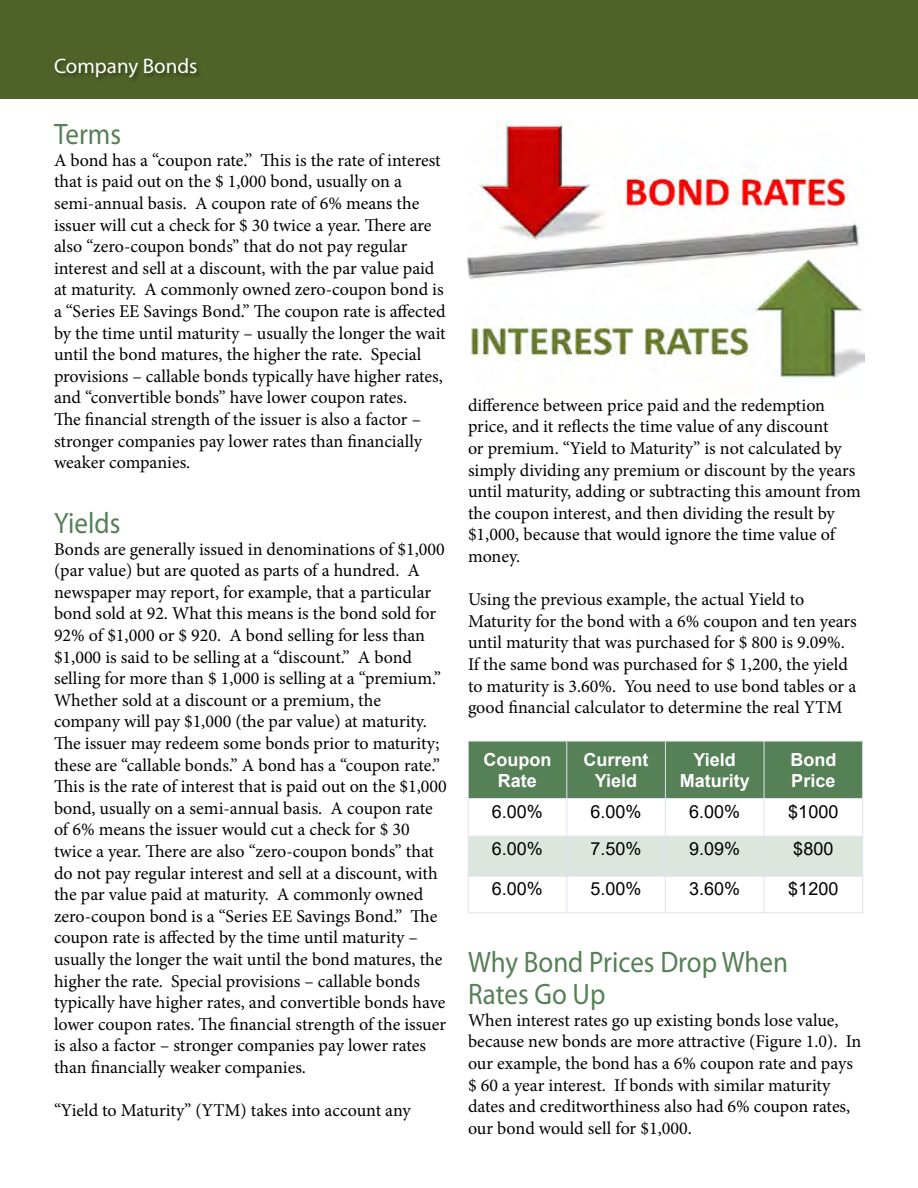
<style>
.page{position:relative;width:918px;height:1188px;background:#fff}
.page>*{position:absolute;margin:0;border:0;box-sizing:border-box;transform-origin:0 0}
.t1{font:29.7px/32.4px "Myriad Pro";color:#568056;scale:.91 1}
.t2{font:21px "Myriad Pro";color:#fff}
.t3{font:18px/21.6px "Minion Pro";letter-spacing:-.005em;color:#000}
.t4{font:18px "Arial";color:#000}
.t5{font:700 18px/21.6px "Arial";color:#fff;text-align:center}
</style>
<div class="page">
<div style="left:469px;top:742px;width:393px;height:56px;background:#568056"></div>
<div style="left:469px;top:837px;width:393px;height:39px;background:#dde6dd"></div>
<hr style="left:468px;top:741px;width:99px;height:1px;background:#dee3f3">
<hr style="left:468px;top:741px;width:1px;height:57px;background:#dee3f3">
<hr style="left:567px;top:741px;width:98px;height:1px;background:#dee3f3">
<hr style="left:567px;top:741px;width:1px;height:57px;background:#dee3f3">
<hr style="left:665px;top:741px;width:99px;height:1px;background:#dee3f3">
<hr style="left:665px;top:741px;width:1px;height:57px;background:#dee3f3">
<hr style="left:764px;top:741px;width:99px;height:1px;background:#dee3f3">
<hr style="left:764px;top:741px;width:1px;height:57px;background:#dee3f3">
<hr style="left:862px;top:741px;width:1px;height:57px;background:#dee3f3">
<hr style="left:468px;top:798px;width:99px;height:1px;background:#dee3f3">
<hr style="left:567px;top:798px;width:98px;height:1px;background:#dee3f3">
<hr style="left:665px;top:798px;width:99px;height:1px;background:#dee3f3">
<hr style="left:764px;top:798px;width:99px;height:1px;background:#dee3f3">
<hr style="left:468px;top:799px;width:1px;height:37px;background:#dee3f3">
<hr style="left:567px;top:799px;width:1px;height:37px;background:#dee3f3">
<hr style="left:665px;top:799px;width:1px;height:37px;background:#dee3f3">
<hr style="left:764px;top:799px;width:1px;height:37px;background:#dee3f3">
<hr style="left:862px;top:799px;width:1px;height:37px;background:#dee3f3">
<hr style="left:468px;top:836px;width:99px;height:1px;background:#dee3f3">
<hr style="left:468px;top:836px;width:1px;height:40px;background:#dee3f3">
<hr style="left:567px;top:836px;width:98px;height:1px;background:#dee3f3">
<hr style="left:567px;top:836px;width:1px;height:40px;background:#dee3f3">
<hr style="left:665px;top:836px;width:99px;height:1px;background:#dee3f3">
<hr style="left:665px;top:836px;width:1px;height:40px;background:#dee3f3">
<hr style="left:764px;top:836px;width:99px;height:1px;background:#dee3f3">
<hr style="left:764px;top:836px;width:1px;height:40px;background:#dee3f3">
<hr style="left:862px;top:836px;width:1px;height:40px;background:#dee3f3">
<hr style="left:468px;top:876px;width:99px;height:1px;background:#dee3f3">
<hr style="left:468px;top:876px;width:1px;height:37px;background:#dee3f3">
<hr style="left:567px;top:876px;width:98px;height:1px;background:#dee3f3">
<hr style="left:567px;top:876px;width:1px;height:37px;background:#dee3f3">
<hr style="left:665px;top:876px;width:99px;height:1px;background:#dee3f3">
<hr style="left:665px;top:876px;width:1px;height:37px;background:#dee3f3">
<hr style="left:764px;top:876px;width:99px;height:1px;background:#dee3f3">
<hr style="left:764px;top:876px;width:1px;height:37px;background:#dee3f3">
<hr style="left:862px;top:876px;width:1px;height:37px;background:#dee3f3">
<hr style="left:468px;top:913px;width:99px;height:1px;background:#dee3f3">
<hr style="left:567px;top:913px;width:98px;height:1px;background:#dee3f3">
<hr style="left:665px;top:913px;width:99px;height:1px;background:#dee3f3">
<hr style="left:764px;top:913px;width:99px;height:1px;background:#dee3f3">
<div style="left:0;top:0;width:918px;height:99px;background:#4f6328"></div>
<div style="left:55px;top:57px;width:146px;height:26px;background:#000;opacity:.35"></div>
<img style="left:468px;top:121px;width:396px;height:258px">
<p class="t2" style="left:54px;top:53px;width:145px">Company Bonds</p>
<h1 class="t1" style="left:54px;top:118px;width:75px">Terms</h1>
<p class="t3" style="left:54px;top:149px;width:393px">A bond has a “coupon rate.” This is the rate of interest that is paid out on the $ 1,000 bond, usually on a semi-annual basis. A coupon rate of 6% means the issuer will cut a check for $ 30 twice a year. There are also “zero-coupon bonds” that do not pay regular interest and sell at a discount, with the par value paid at maturity. A commonly owned zero-coupon bond is a “Series EE Savings Bond.” The coupon rate is affected by the time until maturity – usually the longer the wait until the bond matures, the higher the rate. Special provisions – callable bonds typically have higher rates, and “convertible bonds” have lower coupon rates.<br>The financial strength of the issuer is also a factor – stronger companies pay lower rates than financially weaker companies.</p>
<h1 class="t1" style="left:54px;top:506px;width:74px">Yields</h1>
<p class="t3" style="left:54px;top:538px;width:394px">Bonds are generally issued in denominations of $1,000 (par value) but are quoted as parts of a hundred. A newspaper may report, for example, that a particular bond sold at 92. What this means is the bond sold for 92% of $1,000 or $ 920. A bond selling for less than $1,000 is said to be selling at a “discount.” A bond selling for more than $ 1,000 is selling at a “premium.” Whether sold at a discount or a premium, the company will pay $1,000 (the par value) at maturity.<br>The issuer may redeem some bonds prior to maturity; these are “callable bonds.” A bond has a “coupon rate.” This is the rate of interest that is paid out on the $1,000 bond, usually on a semi-annual basis. A coupon rate of 6% means the issuer would cut a check for $ 30 twice a year. There are also “zero-coupon bonds” that do not pay regular interest and sell at a discount, with the par value paid at maturity. A commonly owned zero-coupon bond is a “Series EE Savings Bond.” The coupon rate is affected by the time until maturity – usually the longer the wait until the bond matures, the higher the rate. Special provisions – callable bonds typically have higher rates, and convertible bonds have lower coupon rates. The financial strength of the issuer is also a factor – stronger companies pay lower rates than financially weaker companies.</p>
<p class="t3" style="left:54px;top:1100px;width:358px">“Yield to Maturity” (YTM) takes into account any</p>
<p class="t3" style="left:468px;top:394px;width:394px">difference between price paid and the redemption price, and it reflects the time value of any discount<br>or premium. “Yield to Maturity” is not calculated by simply dividing any premium or discount by the years until maturity, adding or subtracting this amount from the coupon interest, and then dividing the result by $1,000, because that would ignore the time value of money.</p>
<p class="t3" style="left:468px;top:589px;width:390px">Using the previous example, the actual Yield to Maturity for the bond with a 6% coupon and ten years until maturity that was purchased for $ 800 is 9.09%.<br>If the same bond was purchased for $ 1,200, the yield to maturity is 3.60%. You need to use bond tables or a good financial calculator to determine the real YTM</p>
<p class="t5" style="left:484px;top:749px;width:69px">Coupon<br>Rate</p>
<p class="t5" style="left:584px;top:749px;width:66px">Current<br>Yield</p>
<p class="t5" style="left:680px;top:749px;width:72px">Yield<br>Maturity</p>
<p class="t5" style="left:790px;top:749px;width:47px;text-align:left">Bond<br>Price</p>
<p class="t4" style="left:492px;top:799px;width:53px">6.00%</p>
<p class="t4" style="left:591px;top:799px;width:53px">6.00%</p>
<p class="t4" style="left:689px;top:799px;width:53px">6.00%</p>
<p class="t4" style="left:788px;top:799px;width:52px">$1000</p>
<p class="t4" style="left:492px;top:837px;width:53px">6.00%</p>
<p class="t4" style="left:591px;top:837px;width:53px">7.50%</p>
<p class="t4" style="left:689px;top:837px;width:53px">9.09%</p>
<p class="t4" style="left:793px;top:837px;width:42px">$800</p>
<p class="t4" style="left:492px;top:877px;width:53px">6.00%</p>
<p class="t4" style="left:591px;top:877px;width:53px">5.00%</p>
<p class="t4" style="left:689px;top:877px;width:53px">3.60%</p>
<p class="t4" style="left:788px;top:877px;width:52px">$1200</p>
<h1 class="t1" style="left:468px;top:945px;width:353px">Why Bond Prices Drop When<br>Rates Go Up</h1>
<p class="t3" style="left:468px;top:1009px;width:395px">When interest rates go up existing bonds lose value, because new bonds are more attractive (Figure 1.0). In our example, the bond has a 6% coupon rate and pays $ 60 a year interest. If bonds with similar maturity dates and creditworthiness also had 6% coupon rates, our bond would sell for $1,000.</p>
</div>
